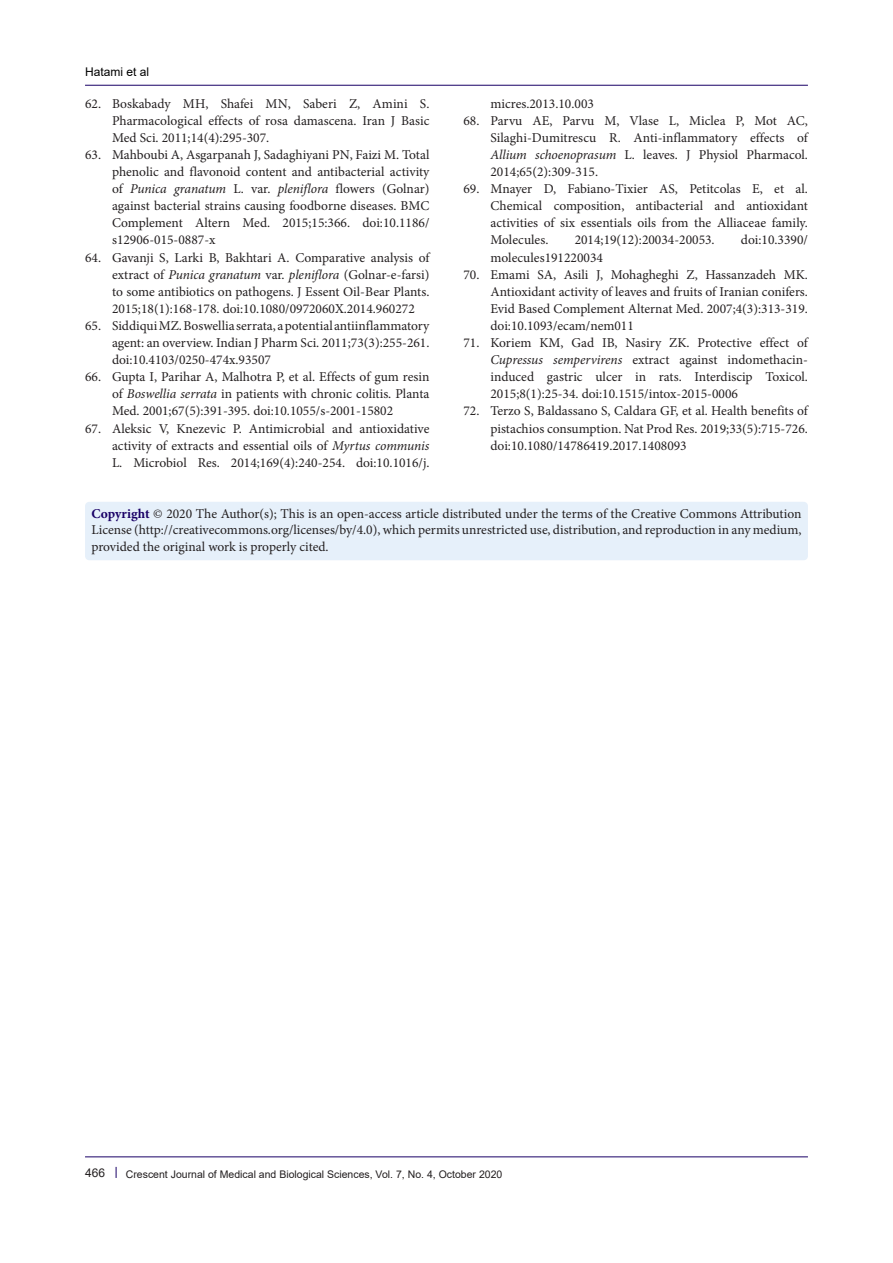
<style>
.page{position:relative;width:893px;height:1263px;background:#fff}
.page>*{position:absolute;margin:0;border:0;box-sizing:border-box;transform-origin:0 0}
.t1{font:13.5px/17.1px "Minion Pro";color:#231f20;text-align:justify}
.t2{font:12px "Arial";color:#000001}
.t3{font:12px "Arial";color:#231f20}
.t4{font:10.5px "Arial";color:#231f20}
.s1{font-style:italic}
.s2{font-weight:700;color:#190066}
</style>
<div class="page">
<hr style="left:85px;top:1156px;width:723px;height:1px;background:#190066">
<hr style="left:85px;top:85px;width:723px;height:1px;background:#190066">
<div style="left:85px;top:502px;width:723px;height:58px;background:#e6f0fa;border-radius:4px"></div>
<p class="t2" style="left:85px;top:64px;width:66px">Hatami et al</p>
<p class="t1" style="left:112px;top:95px;width:319px;text-indent:-27px">62. Boskabady MH, Shafei MN, Saberi Z, Amini S.<br>Pharmacological effects of rosa damascena. Iran J Basic Med Sci. 2011;14(4):295-307.</p>
<p class="t1" style="left:112px;top:146px;width:319px;text-indent:-27px">63. Mahboubi A, Asgarpanah J, Sadaghiyani PN, Faizi M. Total phenolic and flavonoid content and antibacterial activity of <span class="s1">Punica granatum</span> L. var. <span class="s1">pleniflora</span> flowers (Golnar) against bacterial strains causing foodborne diseases. BMC Complement Altern Med. 2015;15:366. doi:10.1186/ s12906-015-0887-x</p>
<p class="t1" style="left:112px;top:249px;width:319px;text-indent:-27px">64. Gavanji S, Larki B, Bakhtari A. Comparative analysis of extract of <span class="s1">Punica granatum</span> var. <span class="s1">pleniflora</span> (Golnar-e-farsi) to some antibiotics on pathogens. J Essent Oil-Bear Plants.<br>2015;18(1):168-178. doi:10.1080/0972060X.2014.960272</p>
<p class="t1" style="left:112px;top:317px;width:319px;text-indent:-27px">65. Siddiqui MZ. Boswellia serrata, a potential antiinflammatory agent: an overview. Indian J Pharm Sci. 2011;73(3):255-261. doi:10.4103/0250-474x.93507</p>
<p class="t1" style="left:112px;top:368px;width:319px;text-indent:-27px">66. Gupta I, Parihar A, Malhotra P, et al. Effects of gum resin of <span class="s1">Boswellia serrata</span> in patients with chronic colitis. Planta Med. 2001;67(5):391-395. doi:10.1055/s-2001-15802</p>
<p class="t1" style="left:112px;top:420px;width:319px;text-indent:-27px">67. Aleksic V, Knezevic P. Antimicrobial and antioxidative activity of extracts and essential oils of <span class="s1">Myrtus communis </span>L. Microbiol Res. 2014;169(4):240-254. doi:10.1016/j.</p>
<p class="t1" style="left:490px;top:95px;width:105px">micres.2013.10.003</p>
<p class="t1" style="left:490px;top:112px;width:319px;text-indent:-27px">68. Parvu AE, Parvu M, Vlase L, Miclea P, Mot AC, Silaghi-Dumitrescu R. Anti-inflammatory effects of <span class="s1">Allium schoenoprasum</span> L. leaves. J Physiol Pharmacol.<br>2014;65(2):309-315.</p>
<p class="t1" style="left:490px;top:180px;width:319px;text-indent:-27px">69. Mnayer D, Fabiano-Tixier AS, Petitcolas E, et al.<br>Chemical composition, antibacterial and antioxidant activities of six essentials oils from the Alliaceae family.<br>Molecules.</p>
<p class="t1" style="left:575px;top:232px;width:142px">2014;19(12):20034-20053.</p>
<p class="t1" style="left:741px;top:232px;width:68px">doi:10.3390/</p>
<p class="t1" style="left:490px;top:249px;width:114px">molecules191220034</p>
<p class="t1" style="left:490px;top:266px;width:319px;text-indent:-27px">70. Emami SA, Asili J, Mohagheghi Z, Hassanzadeh MK.<br>Antioxidant activity of leaves and fruits of Iranian conifers.<br>Evid Based Complement Alternat Med. 2007;4(3):313-319. doi:10.1093/ecam/nem011</p>
<p class="t1" style="left:490px;top:334px;width:319px;text-indent:-27px">71. Koriem KM, Gad IB, Nasiry ZK. Protective effect of <span class="s1">Cupressus sempervirens</span> extract against indomethacin&shy;induced gastric ulcer in rats. Interdiscip Toxicol.<br>2015;8(1):25-34. doi:10.1515/intox-2015-0006</p>
<p class="t1" style="left:490px;top:403px;width:319px;text-indent:-27px">72. Terzo S, Baldassano S, Caldara GF, et al. Health benefits of pistachios consumption. Nat Prod Res. 2019;33(5):715-726. doi:10.1080/14786419.2017.1408093</p>
<p class="t1" style="left:91px;top:505px;width:712px;line-height:16.5px"><span class="s2">Copyright</span> © 2020 The Author(s); This is an open-access article distributed under the terms of the Creative Commons Attribution License (http://creativecommons.org/licenses/by/4.0), which permits unrestricted use, distribution, and reproduction in any medium, provided the original work is properly cited.</p>
<p class="t3" style="left:85px;top:1164px;width:22px">466</p>
<p class="t4" style="left:126px;top:1167px;width:378px">Crescent Journal of Medical and Biological Sciences, Vol. 7, No. 4, October 2020</p>
</div>
